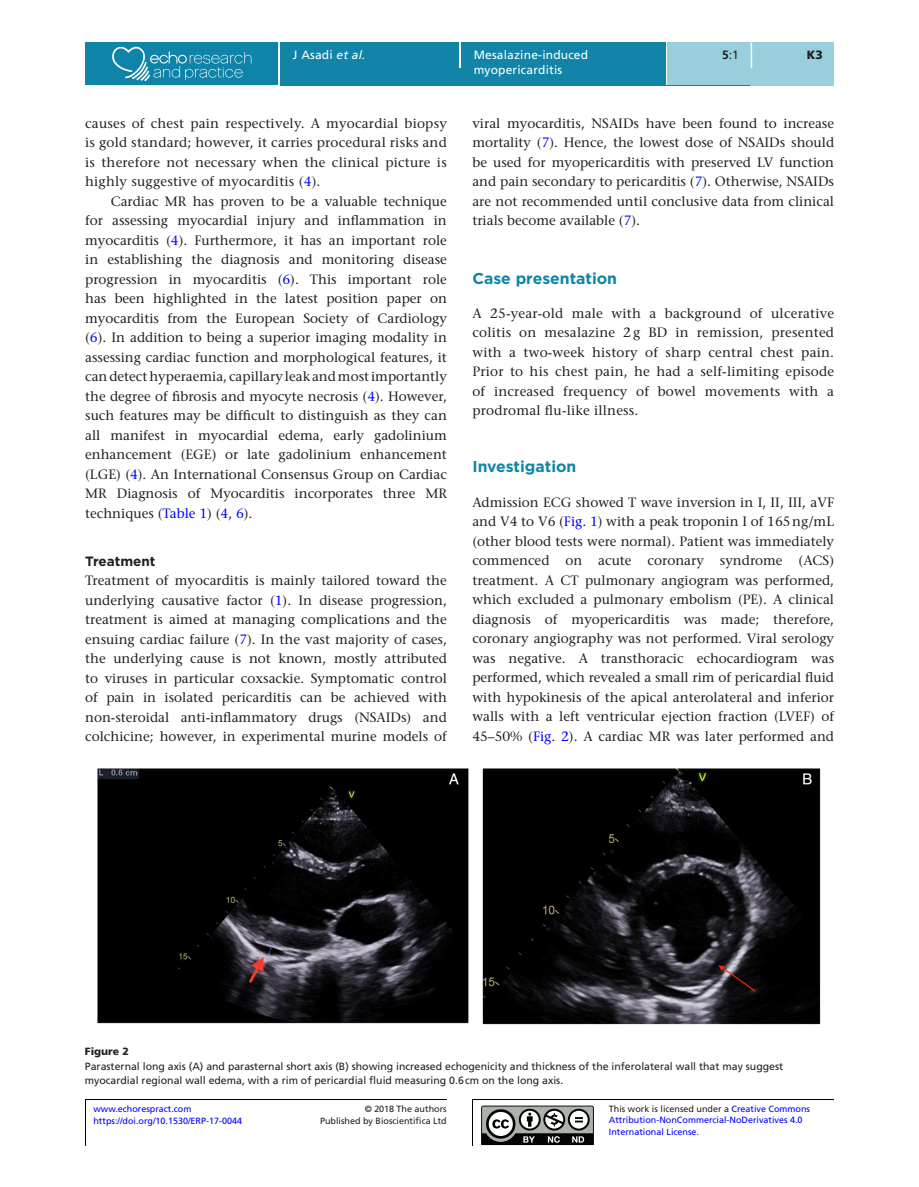
<style>
.page{position:relative;width:919px;height:1187px;background:#fff}
.page>*{position:absolute;margin:0;border:0;box-sizing:border-box;transform-origin:0 0}
.t1{font:700 15.75px "Gotham";color:#0f84a9}
.TXT{font:500 13.5px/19.5px "Stone Serif Std";color:#231f20;text-align:justify}
.TXI{font:500 13.5px/19.5px "Stone Serif Std";color:#231f20;text-align:justify}
.t2{font:700 13.5px "Gotham";color:#231f20}
.t3{font:12px/14.7px "Frutiger LT Std";letter-spacing:.015em;color:#fff}
.PagNum{font:12px "Frutiger LT Std";color:#231f20}
.PagNum-2{font:900 12px "Frutiger LT Std";color:#231f20}
.FC{font:10.5px/14.7px "Frutiger LT Std";color:#231f20}
.FC-2{font:900 10.5px "Frutiger LT Std";color:#231f20}
.t4{font:9px/11.1px "Frutiger LT Std";color:#00f}
.t5{font:9px/11.9px "Frutiger LT Std";color:#231f20;text-align:right}
.s1{font-style:italic}
.s2{font-weight:700}
.s3{color:#00f}
.s4{color:#231f20}
</style>
<div class="page">
<div style="left:85px;top:43px;width:193px;height:42px;background:#0f83a8"></div>
<svg style="left:112px;top:46px;width:139px;height:36px"></svg>
<div style="left:280px;top:51px;width:553px;height:34px;background:#1184a8"></div>
<div style="left:280px;top:43px;width:179px;height:8px;background:#1184a8"></div>
<hr style="left:459px;top:43px;width:2px;height:25px;background:#fff">
<div style="left:461px;top:43px;width:204px;height:42px;background:#1184a8"></div>
<hr style="left:665px;top:43px;width:2px;height:42px;background:#fff">
<div style="left:667px;top:43px;width:82px;height:42px;background:#99cfdd"></div>
<div style="left:749px;top:68px;width:84px;height:17px;background:#99cfdd"></div>
<div style="left:749px;top:43px;width:84px;height:25px;background:#99cfdd"></div>
<hr style="left:750px;top:43px;width:2px;height:25px;background:#fff">
<img style="left:98px;top:768px;width:722px;height:256px">
<hr style="left:472px;top:1098px;width:1px;height:47px;background:#000">
<hr style="left:472px;top:1098px;width:362px;height:1px;background:#000">
<hr style="left:85px;top:1098px;width:1px;height:47px;background:#000">
<hr style="left:85px;top:1098px;width:362px;height:1px;background:#000">
<svg style="left:481px;top:1105px;width:113px;height:40px"></svg>
<p class="t3" style="left:293px;top:48px;width:74px">J Asadi <span class="s1">et al.</span></p>
<p class="t3" style="left:473px;top:48px;width:116px">Mesalazine-induced myopericarditis</p>
<p class="PagNum" style="left:722px;top:48px;width:18px"><span class="s2">5</span>:1</p>
<p class="PagNum-2" style="left:806px;top:48px;width:18px">K3</p>
<p class="TXT" style="left:85px;top:113px;width:363px">causes of chest pain respectively. A myocardial biopsy is gold standard; however, it carries procedural risks and is therefore not necessary when the clinical picture is highly suggestive of myocarditis (<span class="s3">4</span>).</p>
<p class="TXI" style="left:85px;top:191px;width:363px;text-indent:26px">Cardiac MR has proven to be a valuable technique for assessing myocardial injury and inflammation in myocarditis (<span class="s3">4</span>). Furthermore, it has an important role in establishing the diagnosis and monitoring disease progression in myocarditis (<span class="s3">6</span>). This important role has been highlighted in the latest position paper on myocarditis from the European Society of Cardiology (<span class="s3">6</span>). In addition to being a superior imaging modality in assessing cardiac function and morphological features, it can detect hyperaemia, capillary leak and most importantly the degree of fibrosis and myocyte necrosis (<span class="s3">4</span>). However, such features may be difficult to distinguish as they can all manifest in myocardial edema, early gadolinium enhancement (EGE) or late gadolinium enhancement (LGE) (<span class="s3">4</span>). An International Consensus Group on Cardiac MR Diagnosis of Myocarditis incorporates three MR techniques (<span class="s3">Table 1</span>) (<span class="s3">4</span>, <span class="s3">6</span>).</p>
<h3 class="t2" style="left:85px;top:552px;width:72px">Treatment</h3>
<p class="TXT" style="left:85px;top:571px;width:363px">Treatment of myocarditis is mainly tailored toward the underlying causative factor (<span class="s3">1</span>). In disease progression, treatment is aimed at managing complications and the ensuing cardiac failure (<span class="s3">7</span>). In the vast majority of cases, the underlying cause is not known, mostly attributed to viruses in particular coxsackie. Symptomatic control of pain in isolated pericarditis can be achieved with non-steroidal anti-inflammatory drugs (NSAIDs) and colchicine; however, in experimental murine models of</p>
<p class="TXT" style="left:472px;top:113px;width:363px">viral myocarditis, NSAIDs have been found to increase mortality (<span class="s3">7</span>). Hence, the lowest dose of NSAIDs should be used for myopericarditis with preserved LV function and pain secondary to pericarditis (<span class="s3">7</span>). Otherwise, NSAIDs are not recommended until conclusive data from clinical trials become available (<span class="s3">7</span>).</p>
<h1 class="t1" style="left:472px;top:268px;width:146px">Case presentation</h1>
<p class="TXT" style="left:472px;top:303px;width:363px">A 25-year-old male with a background of ulcerative colitis on mesalazine 2 g BD in remission, presented with a two-week history of sharp central chest pain.<br>Prior to his chest pain, he had a self-limiting episode of increased frequency of bowel movements with a prodromal flu-like illness.</p>
<h1 class="t1" style="left:472px;top:456px;width:105px">Investigation</h1>
<p class="TXT" style="left:472px;top:492px;width:363px">Admission ECG showed T wave inversion in I, II, III, aVF and V4 to V6 (<span class="s3">Fig. 1</span>) with a peak troponin I of 165ng/mL (other blood tests were normal). Patient was immediately commenced on acute coronary syndrome (ACS) treatment. A CT pulmonary angiogram was performed, which excluded a pulmonary embolism (PE). A clinical diagnosis of myopericarditis was made; therefore, coronary angiography was not performed. Viral serology was negative. A transthoracic echocardiogram was performed, which revealed a small rim of pericardial fluid with hypokinesis of the apical anterolateral and inferior walls with a left ventricular ejection fraction (LVEF) of 45–50% (<span class="s3">Fig. 2</span>). A cardiac MR was later performed and</p>
<p class="FC-2" style="left:85px;top:1044px;width:45px">Figure 2</p>
<p class="FC" style="left:85px;top:1058px;width:699px">Parasternal long axis (A) and parasternal short axis (B) showing increased echogenicity and thickness of the inferolateral wall that may suggest myocardial regional wall edema, with a rim of pericardial fluid measuring 0.6cm on the long axis.</p>
<p class="t4" style="left:609px;top:1103px;width:203px"><span class="s4">This work is licensed under a</span> Creative Commons<br>Attribution-NonCommercial-NoDerivatives 4.0<br>International License.</p>
<p class="t4" style="left:93px;top:1103px;width:100px">www.echorespract.com</p>
<p class="t5" style="left:320px;top:1103px;width:128px">© 2018 The authors<br>Published by Bioscientifica Ltd</p>
<p class="t4" style="left:93px;top:1114px;width:150px">https://doi.org/10.1530/ERP-17-0044</p>
</div>
